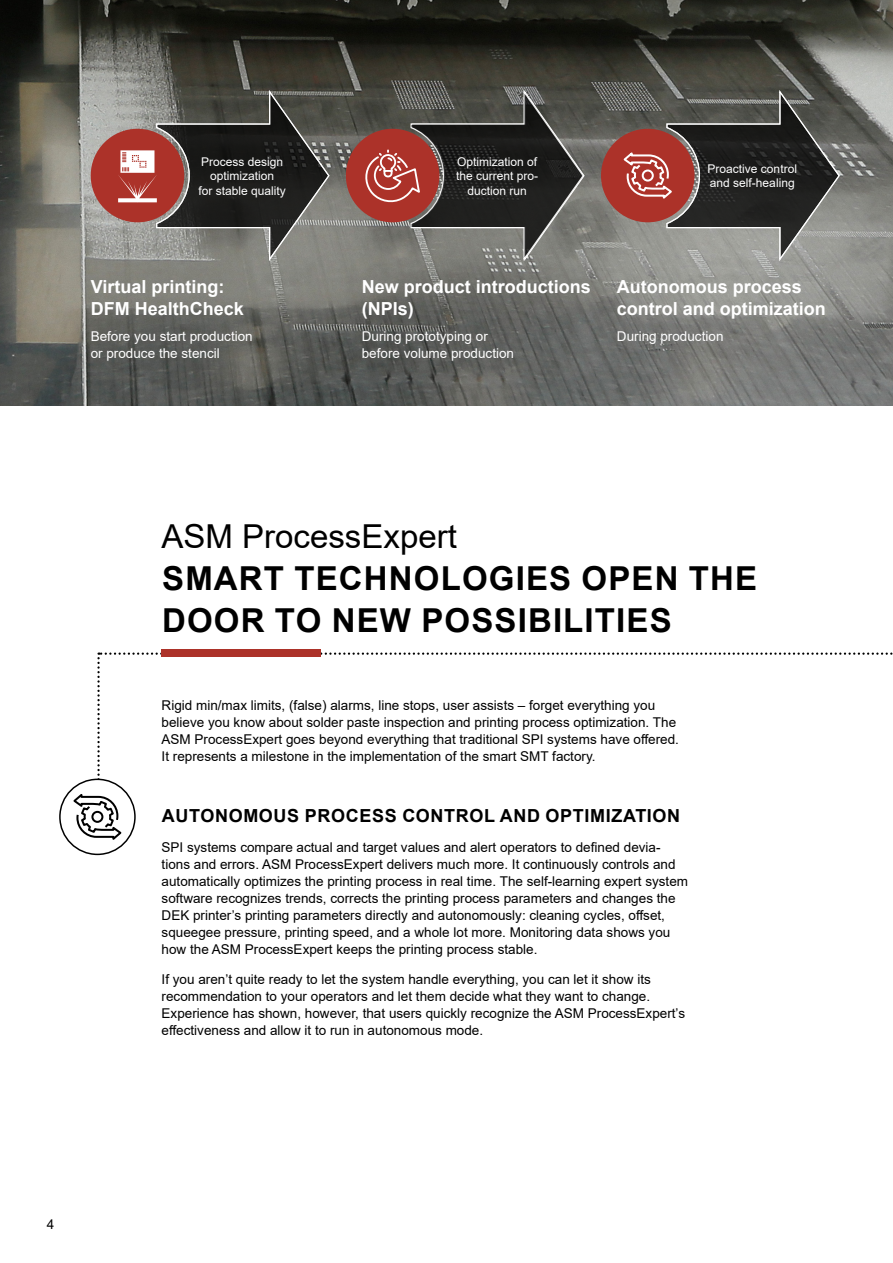
<style>
.page{position:relative;width:893px;height:1263px;background:#fff}
.page>*{position:absolute;margin:0;border:0;box-sizing:border-box;transform-origin:0 0}
.t1{font:700 33px/42px "Arial";letter-spacing:.035em;color:#000}
.t2{font:33px "Arial";color:#000}
.t3{font:700 18px/22.5px "Arial";color:#fff}
.t4{font:700 18px "Arial";letter-spacing:.035em;color:#000}
.t5{font:13.5px/17px "Arial";color:#000}
.t6{font:13.5px/17px "Arial";color:#fff}
.t7{font:12px/14.4px "Arial";color:#fff;text-align:center}
</style>
<div class="page">
<img style="left:0;top:0;width:893px;height:406px">
<svg style="left:321px;top:652px;width:572px;height:3px"></svg>
<div style="left:162px;top:649px;width:159px;height:8px;background:#ac3229"></div>
<div style="left:59px;top:778px;width:77px;height:77px;border:2px solid #000;border-radius:50%"></div>
<svg style="left:71px;top:652px;width:91px;height:192px"></svg>
<div style="left:346px;top:129px;width:93px;height:93px;background:#ac3229;border-radius:50%"></div>
<div style="left:601px;top:129px;width:93px;height:93px;background:#ac3229;border-radius:50%"></div>
<svg style="left:621px;top:88px;width:220px;height:175px;background:#665652"></svg>
<div style="left:91px;top:129px;width:93px;height:93px;background:#ac3229;border-radius:50%"></div>
<svg style="left:118px;top:88px;width:212px;height:175px;background:#62544f"></svg>
<svg style="left:362px;top:88px;width:224px;height:175px;background:#5d4c47"></svg>
<p class="t7" style="left:198px;top:154px;width:89px">Process design optimization<br>for stable quality</p>
<p class="t7" style="left:456px;top:154px;width:84px">Optimization of the current pro&shy;duction run</p>
<p class="t7" style="left:708px;top:161px;width:91px;text-align:left">Proactive control and self-healing</p>
<h2 class="t3" style="left:91px;top:276px;width:155px">Virtual printing:<br>DFM HealthCheck</h2>
<p class="t6" style="left:91px;top:328px;width:164px">Before you start production or produce the stencil</p>
<h2 class="t3" style="left:362px;top:276px;width:231px">New product introductions (NPIs)</h2>
<p class="t6" style="left:362px;top:328px;width:154px">During prototyping or before volume production</p>
<h2 class="t3" style="left:617px;top:276px;width:211px">Autonomous process control and optimization</h2>
<p class="t6" style="left:617px;top:328px;width:108px">During production</p>
<h1 class="t2" style="left:162px;top:513px;width:297px">ASM ProcessExpert</h1>
<h1 class="t1" style="left:162px;top:557px;width:596px">SMART TECHNOLOGIES OPEN THE<br>DOOR TO NEW POSSIBILITIES</h1>
<p class="t5" style="left:162px;top:697px;width:519px">Rigid min/max limits, (false) alarms, line stops, user assists – forget everything you believe you know about solder paste inspection and printing process optimization. The ASM ProcessExpert goes beyond everything that traditional SPI systems have offered.<br>It represents a milestone in the implementation of the smart SMT factory.</p>
<h2 class="t4" style="left:162px;top:803px;width:520px">AUTONOMOUS PROCESS CONTROL AND OPTIMIZATION</h2>
<p class="t5" style="left:162px;top:838px;width:528px">SPI systems compare actual and target values and alert operators to defined devia&shy;tions and errors. ASM ProcessExpert delivers much more. It continuously controls and automatically optimizes the printing process in real time. The self-learning expert system software recognizes trends, corrects the printing process parameters and changes the DEK printer’s printing parameters directly and autonomously: cleaning cycles, offset, squeegee pressure, printing speed, and a whole lot more. Monitoring data shows you how the ASM ProcessExpert keeps the printing process stable.</p>
<p class="t5" style="left:162px;top:970px;width:525px">If you aren’t quite ready to let the system handle everything, you can let it show its recommendation to your operators and let them decide what they want to change.<br>Experience has shown, however, that users quickly recognize the ASM ProcessExpert’s effectiveness and allow it to run in autonomous mode.</p>
<p class="t5" style="left:47px;top:1216px;width:9px">4</p>
</div>
